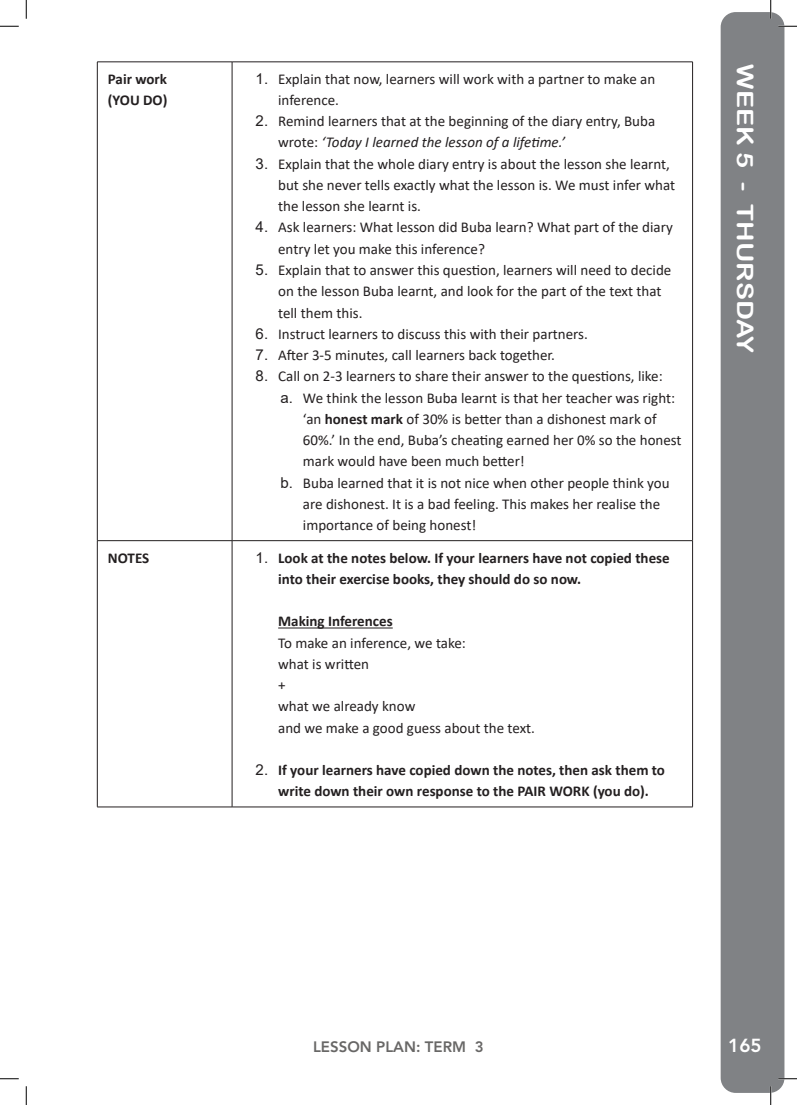
<style>
.page{position:relative;width:797px;height:1105px;background:#fff}
.page>*{position:absolute;margin:0;border:0;box-sizing:border-box;transform-origin:0 0}
.t1{font:22.5px "Arial Rounded MT Bold";color:#fff;scale:1.2 1}
.t2{font:800 18.75px "Avenir LT Std";color:#fff}
.t3{font:15px/21.2px "Calibri";color:#231f20}
.t4{font:700 15px/21.2px "Calibri";color:#231f20}
.t5{font:800 15px "Avenir LT Std";color:#686766}
.s1{font-family:"Arial"}
.s2{font-style:italic}
.s3{font-weight:700}
.s4{font-family:"Arial";font-weight:400}
</style>
<div class="page">
<div style="left:720px;top:12px;width:64px;height:1081px;background:#808285;border-radius:15px"></div>
<hr style="left:97px;top:62px;width:135px;height:1px;background:#231f20">
<hr style="left:97px;top:62px;width:1px;height:478px;background:#231f20">
<hr style="left:232px;top:62px;width:460px;height:1px;background:#231f20">
<hr style="left:232px;top:62px;width:1px;height:478px;background:#231f20">
<hr style="left:692px;top:62px;width:1px;height:478px;background:#231f20">
<hr style="left:97px;top:540px;width:135px;height:1px;background:#231f20">
<hr style="left:97px;top:541px;width:1px;height:266px;background:#231f20">
<hr style="left:232px;top:540px;width:460px;height:1px;background:#231f20">
<hr style="left:232px;top:541px;width:1px;height:266px;background:#231f20">
<hr style="left:692px;top:541px;width:1px;height:266px;background:#231f20">
<hr style="left:97px;top:807px;width:135px;height:1px;background:#231f20">
<hr style="left:232px;top:807px;width:460px;height:1px;background:#231f20">
<hr style="left:278px;top:627px;width:115px;height:1px;background:#231f20">
<svg style="left:0;top:25px;width:19px;height:2px"></svg>
<svg style="left:778px;top:25px;width:19px;height:2px"></svg>
<svg style="left:0;top:1078px;width:19px;height:1px"></svg>
<svg style="left:778px;top:1078px;width:19px;height:1px"></svg>
<svg style="left:25px;top:0;width:2px;height:19px"></svg>
<svg style="left:25px;top:1086px;width:2px;height:19px"></svg>
<svg style="left:770px;top:0;width:1px;height:19px"></svg>
<svg style="left:770px;top:1086px;width:1px;height:19px"></svg>
<p class="t4" style="left:108px;top:68px;width:61px">Pair work</p>
<p class="t4" style="left:108px;top:89px;width:61px">(YOU DO)</p>
<p class="t3" style="left:278px;top:68px;width:378px;text-indent:-22px"><span class="s1">1.</span> Explain that now, learners will work with a partner to make an inference.</p>
<p class="t3" style="left:278px;top:110px;width:378px;text-indent:-22px"><span class="s1">2.</span> Remind learners that at the beginning of the diary entry, Buba wrote: <span class="s2">‘Today I learned the lesson of a lifetime.’</span></p>
<p class="t3" style="left:278px;top:153px;width:398px;text-indent:-22px"><span class="s1">3.</span> Explain that the whole diary entry is about the lesson she learnt, but she never tells exactly what the lesson is. We must infer what the lesson she learnt is.</p>
<p class="t3" style="left:278px;top:216px;width:396px;text-indent:-22px"><span class="s1">4.</span> Ask learners: What lesson did Buba learn? What part of the diary entry let you make this inference?</p>
<p class="t3" style="left:278px;top:259px;width:394px;text-indent:-22px"><span class="s1">5.</span> Explain that to answer this question, learners will need to decide on the lesson Buba learnt, and look for the part of the text that tell them this.</p>
<p class="t3" style="left:256px;top:323px;width:334px"><span class="s1">6.</span> Instruct learners to discuss this with their partners.</p>
<p class="t3" style="left:256px;top:344px;width:301px"><span class="s1">7.</span> After 3-5 minutes, call learners back together.</p>
<p class="t3" style="left:256px;top:365px;width:408px"><span class="s1">8.</span> Call on 2-3 learners to share their answer to the questions, like:</p>
<p class="t3" style="left:303px;top:386px;width:380px;text-indent:-22px"><span class="s1">a.</span> We think the lesson Buba learnt is that her teacher was right: ‘an <span class="s3">honest mark</span> of 30% is better than a dishonest mark of 60%.’ In the end, Buba’s cheating earned her 0% so the honest mark would have been much better!</p>
<p class="t3" style="left:303px;top:471px;width:368px;text-indent:-22px"><span class="s1">b.</span> Buba learned that it is not nice when other people think you are dishonest. It is a bad feeling. This makes her realise the importance of being honest!</p>
<p class="t4" style="left:108px;top:547px;width:43px">NOTES</p>
<p class="t4" style="left:278px;top:547px;width:393px;text-indent:-22px"><span class="s4">1.</span> Look at the notes below. If your learners have not copied these into their exercise books, they should do so now.</p>
<p class="t4" style="left:278px;top:610px;width:116px">Making Inferences</p>
<p class="t3" style="left:278px;top:631px;width:189px">To make an inference, we take:</p>
<p class="t3" style="left:278px;top:653px;width:92px">what is written</p>
<p class="t3" style="left:278px;top:674px;width:9px">+</p>
<p class="t3" style="left:278px;top:695px;width:139px">what we already know</p>
<p class="t3" style="left:278px;top:716px;width:258px">and we make a good guess about the text.</p>
<p class="t4" style="left:256px;top:759px;width:411px;text-align:center"><span class="s4">2.</span> If your learners have copied down the notes, then ask them to write down their own response to the PAIR WORK (you do).</p>
<p class="t1" style="left:758px;top:64px;width:242px;rotate:90deg">WEEK 5 - THURSDAY</p>
<p class="t5" style="left:313px;top:1038px;width:172px">LESSON PLAN: TERM 3</p>
<p class="t2" style="left:728px;top:1034px;width:35px">165</p>
</div>
